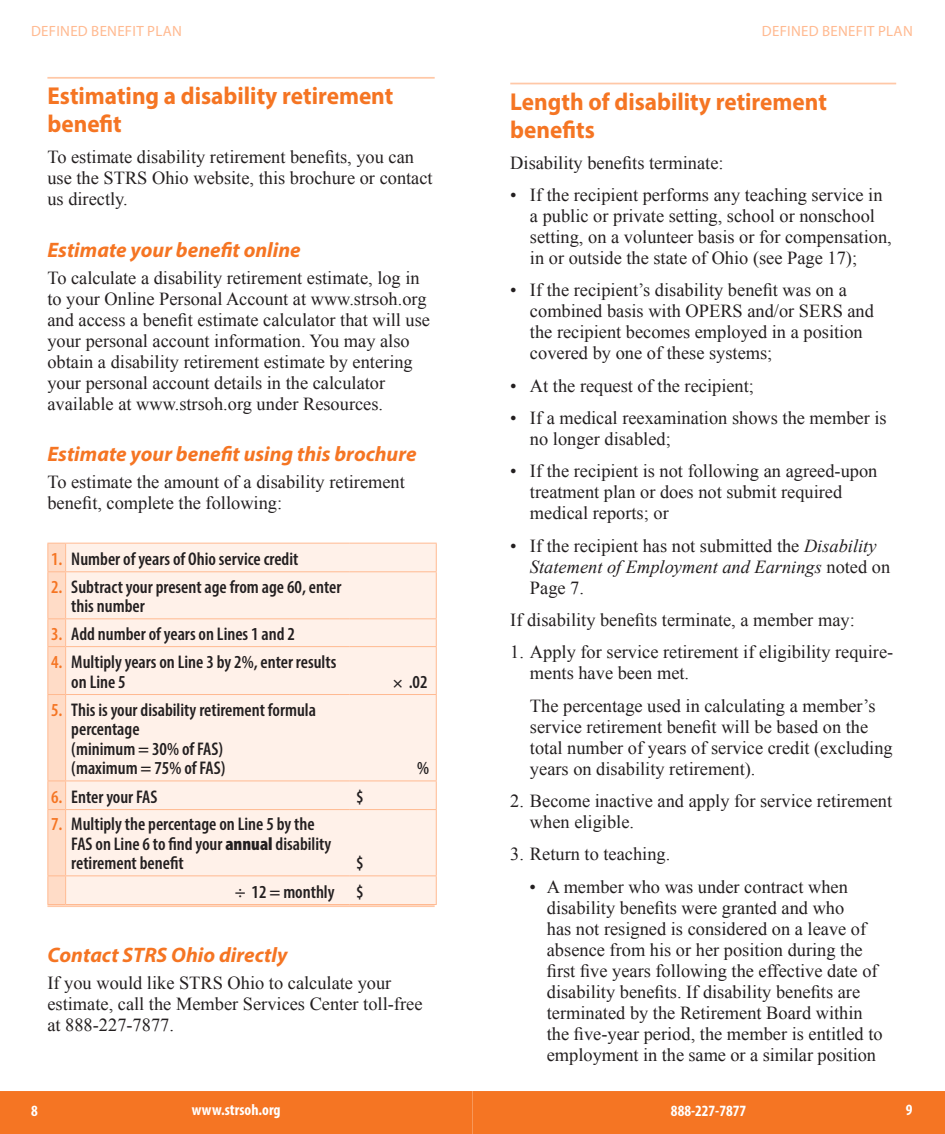
<style>
.page{position:relative;width:945px;height:1134px;background:#fff}
.page>*{position:absolute;margin:0;border:0;box-sizing:border-box;transform-origin:0 0}
.LEVEL_1_HEAD{font:700 24.5px/28px "Myriad Pro";color:#f57523;scale:.95 1}
.LEVEL_2_HEAD{font:italic 700 21px "Myriad Pro";color:#f57523}
.BULLETS_TABBED{font:18.38px/21px "Times New Roman";color:#231f20}
.BODY{font:18.38px/21px "Times New Roman";color:#231f20}
.CHART_BODY{font:600 condensed 18.38px/19.2px "Myriad Pro";color:#231f20}
.BULLETS_LVL2{font:18.38px/21px "Times New Roman";color:#231f20}
.EXAMPLE_BODY{font:600 condensed 18.38px "Myriad Pro";color:#f57523}
.t1{font:700 condensed 15.75px "Myriad Pro";color:#fff}
.t2{font:14.88px "Myriad Pro";letter-spacing:.02em;color:#ffba91}
.s1{font-weight:900}
.s2{font-style:italic}
</style>
<div class="page">
<div style="left:0;top:1091px;width:945px;height:43px;background:#f57523"></div>
<hr style="left:510px;top:83px;width:386px;height:1px;background:#ffc8a7">
<hr style="left:47px;top:77px;width:388px;height:2px;background:#ffc8a7">
<hr style="left:47px;top:905px;width:388px;height:2px;background:#ffc8a7">
<div style="left:66px;top:544px;width:370px;height:360px;background:#fff1e9"></div>
<hr style="left:66px;top:543px;width:284px;height:1px;background:#ffba91">
<hr style="left:350px;top:543px;width:87px;height:1px;background:#ffba91">
<svg style="left:436px;top:544px;width:1px;height:27px"></svg>
<hr style="left:66px;top:571px;width:284px;height:1px;background:#ffba91">
<hr style="left:350px;top:571px;width:87px;height:1px;background:#ffba91">
<hr style="left:436px;top:572px;width:1px;height:46px;background:#ffba91">
<hr style="left:66px;top:618px;width:284px;height:1px;background:#ffba91">
<hr style="left:350px;top:618px;width:87px;height:1px;background:#ffba91">
<svg style="left:436px;top:619px;width:1px;height:27px"></svg>
<hr style="left:66px;top:646px;width:284px;height:1px;background:#ffba91">
<hr style="left:350px;top:646px;width:87px;height:1px;background:#ffba91">
<hr style="left:436px;top:647px;width:1px;height:47px;background:#ffba91">
<hr style="left:436px;top:695px;width:1px;height:85px;background:#ffba91">
<svg style="left:436px;top:781px;width:1px;height:28px"></svg>
<hr style="left:66px;top:694px;width:284px;height:1px;background:#ffba91">
<hr style="left:66px;top:780px;width:284px;height:1px;background:#ffba91">
<hr style="left:66px;top:809px;width:284px;height:1px;background:#ffba91">
<hr style="left:350px;top:694px;width:87px;height:1px;background:#ffba91">
<hr style="left:350px;top:780px;width:87px;height:1px;background:#ffba91">
<hr style="left:350px;top:809px;width:87px;height:1px;background:#ffba91">
<hr style="left:436px;top:810px;width:1px;height:65px;background:#ffba91">
<svg style="left:47px;top:543px;width:19px;height:362px;background:#ffd8c1"></svg>
<hr style="left:66px;top:875px;width:284px;height:1px;background:#ffba91">
<hr style="left:66px;top:904px;width:284px;height:1px;background:#ffba91">
<hr style="left:350px;top:875px;width:87px;height:1px;background:#ffba91">
<svg style="left:436px;top:876px;width:1px;height:28px"></svg>
<hr style="left:350px;top:904px;width:87px;height:1px;background:#ffba91">
<svg style="left:394px;top:679px;width:8px;height:8px"></svg>
<p class="t2" style="left:31px;top:21px;width:152px">DEFINED BENEFIT PLAN</p>
<p class="t2" style="left:762px;top:21px;width:152px">DEFINED BENEFIT PLAN</p>
<p class="LEVEL_1_HEAD" style="left:47px;top:81px;width:366px">Estimating a disability retirement benefit</p>
<p class="BODY" style="left:47px;top:146px;width:387px">To estimate disability retirement benefits, you can use the STRS Ohio website, this brochure or contact us directly.</p>
<p class="LEVEL_2_HEAD" style="left:47px;top:236px;width:255px">Estimate your benefit online</p>
<p class="BODY" style="left:47px;top:267px;width:384px">To calculate a disability retirement estimate, log in to your Online Personal Account at www.strsoh.org and access a benefit estimate calculator that will use your personal account information. You may also obtain a disability retirement estimate by entering your personal account details in the calculator available at www.strsoh.org under Resources.</p>
<p class="LEVEL_2_HEAD" style="left:47px;top:441px;width:371px">Estimate your benefit using this brochure</p>
<p class="BODY" style="left:47px;top:471px;width:359px">To estimate the amount of a disability retirement benefit, complete the following:</p>
<p class="EXAMPLE_BODY" style="left:51px;top:547px;width:13px">1.</p>
<p class="CHART_BODY" style="left:71px;top:549px;width:229px">Number of years of Ohio service credit</p>
<p class="EXAMPLE_BODY" style="left:51px;top:575px;width:13px">2.</p>
<p class="CHART_BODY" style="left:71px;top:577px;width:272px">Subtract your present age from age 60, enter this number</p>
<p class="EXAMPLE_BODY" style="left:51px;top:622px;width:13px">3.</p>
<p class="CHART_BODY" style="left:71px;top:624px;width:225px">Add number of years on Lines 1 and 2</p>
<p class="EXAMPLE_BODY" style="left:51px;top:651px;width:13px">4.</p>
<p class="CHART_BODY" style="left:71px;top:652px;width:267px">Multiply years on Line 3 by 2%, enter results on Line 5</p>
<p class="CHART_BODY" style="left:409px;top:671px;width:20px">.02</p>
<p class="EXAMPLE_BODY" style="left:51px;top:699px;width:13px">5.</p>
<p class="CHART_BODY" style="left:71px;top:700px;width:246px">This is your disability retirement formula percentage<br>(minimum = 30% of FAS)<br>(maximum = 75% of FAS)</p>
<p class="EXAMPLE_BODY" style="left:51px;top:785px;width:13px">6.</p>
<p class="CHART_BODY" style="left:71px;top:787px;width:88px">Enter your FAS</p>
<p class="CHART_BODY" style="left:356px;top:787px;width:9px">$</p>
<p class="EXAMPLE_BODY" style="left:51px;top:813px;width:13px">7.</p>
<p class="CHART_BODY" style="left:71px;top:814px;width:262px">Multiply the percentage on Line 5 by the<br>FAS on Line 6 to find your <span class="s1">annual</span> disability retirement benefit</p>
<p class="CHART_BODY" style="left:356px;top:853px;width:9px">$</p>
<p class="CHART_BODY" style="left:235px;top:881px;width:101px">÷ 12 = monthly</p>
<p class="CHART_BODY" style="left:356px;top:881px;width:9px">$</p>
<p class="CHART_BODY" style="left:417px;top:758px;width:13px">%</p>
<p class="LEVEL_2_HEAD" style="left:47px;top:941px;width:242px">Contact STRS Ohio directly</p>
<p class="BODY" style="left:47px;top:972px;width:377px">If you would like STRS Ohio to calculate your estimate, call the Member Services Center toll-free at 888-227-7877.</p>
<p class="LEVEL_1_HEAD" style="left:510px;top:87px;width:335px">Length of disability retirement benefits</p>
<p class="BODY" style="left:510px;top:152px;width:215px">Disability benefits terminate:</p>
<p class="BULLETS_TABBED" style="left:530px;top:184px;width:363px;text-indent:-20px">• If the recipient performs any teaching service in a public or private setting, school or nonschool setting, on a volunteer basis or for compensation, in or outside the state of Ohio (see Page 17);</p>
<p class="BULLETS_TABBED" style="left:530px;top:279px;width:346px;text-indent:-20px">• If the recipient’s disability benefit was on a combined basis with OPERS and/or SERS and the recipient becomes employed in a position covered by one of these systems;</p>
<p class="BULLETS_TABBED" style="left:510px;top:375px;width:245px">• At the request of the recipient;</p>
<p class="BULLETS_TABBED" style="left:530px;top:407px;width:358px;text-indent:-20px">• If a medical reexamination shows the member is no longer disabled;</p>
<p class="BULLETS_TABBED" style="left:530px;top:460px;width:349px;text-indent:-20px">• If the recipient is not following an agreed-upon treatment plan or does not submit required medical reports; or</p>
<p class="BULLETS_TABBED" style="left:530px;top:535px;width:362px;text-indent:-20px">• If the recipient has not submitted the <span class="s2">Disability<br>Statement of Employment and Earnings</span> noted on<br>Page 7.</p>
<p class="BODY" style="left:510px;top:609px;width:346px">If disability benefits terminate, a member may:</p>
<p class="BULLETS_TABBED" style="left:530px;top:641px;width:363px;text-indent:-20px">1. Apply for service retirement if eligibility require&shy;ments have been met.</p>
<p class="BULLETS_TABBED" style="left:530px;top:695px;width:364px">The percentage used in calculating a member’s service retirement benefit will be based on the total number of years of service credit (excluding years on disability retirement).</p>
<p class="BULLETS_TABBED" style="left:530px;top:790px;width:364px;text-indent:-20px">2. Become inactive and apply for service retirement when eligible.</p>
<p class="BULLETS_TABBED" style="left:510px;top:844px;width:162px">3. Return to teaching.</p>
<p class="BULLETS_LVL2" style="left:547px;top:876px;width:337px;text-indent:-18px">• A member who was under contract when disability benefits were granted and who<br>has not resigned is considered on a leave of absence from his or her position during the first five years following the effective date of disability benefits. If disability benefits are terminated by the Retirement Board within the five-year period, the member is entitled to employment in the same or a similar position</p>
<p class="t1" style="left:31px;top:1101px;width:8px">8</p>
<p class="t1" style="left:192px;top:1100px;width:90px">www.strsoh.org</p>
<p class="t1" style="left:671px;top:1101px;width:77px">888-227-7877</p>
<p class="t1" style="left:906px;top:1100px;width:8px">9</p>
</div>
